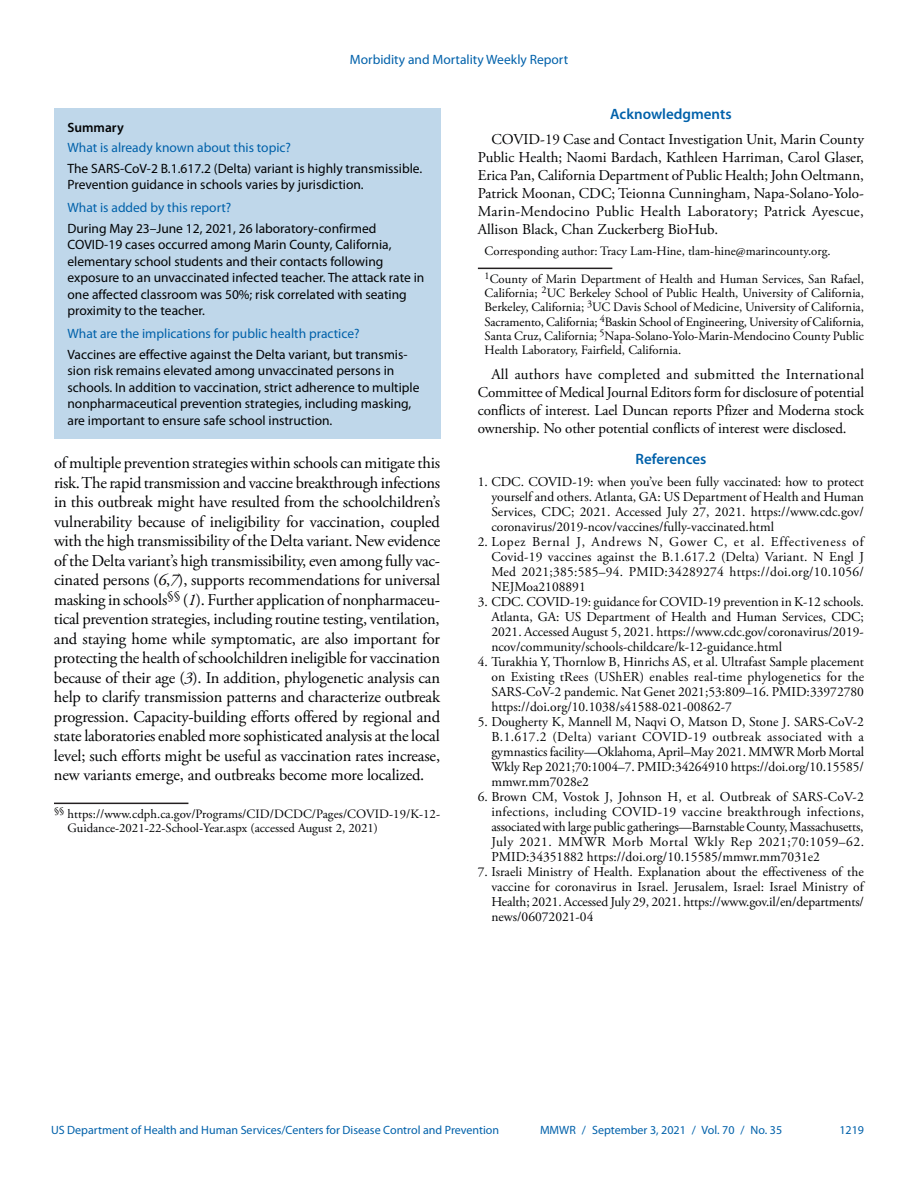
<style>
.page{position:relative;width:918px;height:1188px;background:#fff}
.page>*{position:absolute;margin:0;border:0;box-sizing:border-box;transform-origin:0 0}
.Paragraph{font:16.5px/19.5px "Adobe Garamond Pro";letter-spacing:-.01em;color:#010203;text-align:justify}
.Acknowledgment{font:15px/18px "Adobe Garamond Pro";color:#010203;text-align:justify}
.Conflict_of_Interest{font:15px/18px "Adobe Garamond Pro";letter-spacing:-.01em;color:#010203;text-align:justify}
.Acknowledgment_Head{font:600 15px "Myriad Pro";color:#0061aa}
.Ref_Title{font:600 15px "Myriad Pro";color:#0061aa}
.References{font:13.5px/15px "Adobe Garamond Pro";color:#010203;text-align:justify}
.Summary_Box_Text{font:13.5px/16.5px "Myriad Pro";color:#010203}
.Summary_Box_Heading{font:13.5px "Myriad Pro";color:#0061aa}
.Summary_Box_Ttile{font:600 13.5px "Myriad Pro";color:#010203}
.Author_Affiliations{font:12.75px/14.2px "Adobe Garamond Pro";color:#010203;text-align:justify}
.footnote_w_rule_text{font:12.75px/14.2px "Adobe Garamond Pro";color:#010203}
.Corresponding_Author{font:12.75px "Adobe Garamond Pro";color:#010203}
.t1{font:12px "Myriad Pro";color:#0061aa}
.s1{font-style:italic}
</style>
<div class="page">
<div style="left:54px;top:108px;width:386px;height:330px;background:#bfd7ea"></div>
<hr style="left:54px;top:803px;width:134px;height:1px;background:#231f20">
<hr style="left:478px;top:268px;width:134px;height:1px;background:#231f20">
<p class="Summary_Box_Heading" style="left:350px;top:51px;width:220px">Morbidity and Mortality Weekly Report</p>
<h1 class="Summary_Box_Ttile" style="left:68px;top:119px;width:58px">Summary</h1>
<h1 class="Summary_Box_Heading" style="left:68px;top:139px;width:225px">What is already known about this topic?</h1>
<p class="Summary_Box_Text" style="left:68px;top:160px;width:356px">The SARS-CoV-2 B.1.617.2 (Delta) variant is highly transmissible.<br>Prevention guidance in schools varies by jurisdiction.</p>
<h1 class="Summary_Box_Heading" style="left:68px;top:199px;width:165px">What is added by this report?</h1>
<p class="Summary_Box_Text" style="left:68px;top:220px;width:358px">During May 23–June 12, 2021, 26 laboratory-confirmed COVID-19 cases occurred among Marin County, California, elementary school students and their contacts following exposure to an unvaccinated infected teacher. The attack rate in one affected classroom was 50%; risk correlated with seating proximity to the teacher.</p>
<h1 class="Summary_Box_Heading" style="left:68px;top:325px;width:294px">What are the implications for public health practice?</h1>
<p class="Summary_Box_Text" style="left:68px;top:346px;width:353px">Vaccines are effective against the Delta variant, but transmis&shy;sion risk remains elevated among unvaccinated persons in schools. In addition to vaccination, strict adherence to multiple nonpharmaceutical prevention strategies, including masking, are important to ensure safe school instruction.</p>
<p class="Paragraph" style="left:54px;top:454px;width:388px">of multiple prevention strategies within schools can mitigate this risk. The rapid transmission and vaccine breakthrough infections in this outbreak might have resulted from the schoolchildren’s vulnerability because of ineligibility for vaccination, coupled with the high transmissibility of the Delta variant. New evidence of the Delta variant’s high transmissibility, even among fully vac&shy;cinated persons (<span class="s1">6</span>,<span class="s1">7</span>), supports recommendations for universal masking in schools<sup>§§</sup> (<span class="s1">1</span>). Further application of nonpharmaceu&shy;tical prevention strategies, including routine testing, ventilation, and staying home while symptomatic, are also important for protecting the health of schoolchildren ineligible for vaccination because of their age (<span class="s1">3</span>). In addition, phylogenetic analysis can help to clarify transmission patterns and characterize outbreak progression. Capacity-building efforts offered by regional and state laboratories enabled more sophisticated analysis at the local level; such efforts might be useful as vaccination rates increase, new variants emerge, and outbreaks become more localized.</p>
<p class="footnote_w_rule_text" style="left:68px;top:807px;width:374px;text-indent:-14px"><sup>§§</sup> https://www.cdph.ca.gov/Programs/CID/DCDC/Pages/COVID-19/K-12-<br>Guidance-2021-22-School-Year.aspx (accessed August 2, 2021)</p>
<h1 class="Acknowledgment_Head" style="left:610px;top:105px;width:123px">Acknowledgments</h1>
<p class="Acknowledgment" style="left:478px;top:131px;width:388px;text-indent:14px">COVID-19 Case and Contact Investigation Unit, Marin County Public Health; Naomi Bardach, Kathleen Harriman, Carol Glaser, Erica Pan, California Department of Public Health; John Oeltmann, Patrick Moonan, CDC; Teionna Cunningham, Napa-Solano-Yolo-Marin-Mendocino Public Health Laboratory; Patrick Ayescue, Allison Black, Chan Zuckerberg BioHub.</p>
<p class="Corresponding_Author" style="left:485px;top:243px;width:347px">Corresponding author: Tracy Lam-Hine, tlam-hine@marincounty.org.</p>
<p class="Author_Affiliations" style="left:485px;top:272px;width:381px"><sup>1</sup>County of Marin Department of Health and Human Services, San Rafael, California; <sup>2</sup>UC Berkeley School of Public Health, University of California, Berkeley, California; <sup>3</sup>UC Davis School of Medicine, University of California, Sacramento, California; <sup>4</sup>Baskin School of Engineering, University of California, Santa Cruz, California; <sup>5</sup>Napa-Solano-Yolo-Marin-Mendocino County Public Health Laboratory, Fairfield, California.</p>
<p class="Conflict_of_Interest" style="left:478px;top:366px;width:388px;text-indent:14px">All authors have completed and submitted the International Committee of Medical Journal Editors form for disclosure of potential conflicts of interest. Lael Duncan reports Pfizer and Moderna stock ownership. No other potential conflicts of interest were disclosed.</p>
<h1 class="Ref_Title" style="left:636px;top:450px;width:72px">References</h1>
<p class="References" style="left:491px;top:475px;width:374px;text-indent:-14px">1. CDC. COVID-19: when you’ve been fully vaccinated: how to protect yourself and others. Atlanta, GA: US Department of Health and Human Services, CDC; 2021. Accessed July 27, 2021. https://www.cdc.gov/ coronavirus/2019-ncov/vaccines/fully-vaccinated.html</p>
<p class="References" style="left:491px;top:535px;width:374px;text-indent:-14px">2. Lopez Bernal J, Andrews N, Gower C, et al. Effectiveness of Covid-19 vaccines against the B.1.617.2 (Delta) Variant. N Engl J Med 2021;385:585–94. PMID:34289274 https://doi.org/10.1056/ NEJMoa2108891</p>
<p class="References" style="left:491px;top:595px;width:374px;text-indent:-14px">3. CDC. COVID-19: guidance for COVID-19 prevention in K-12 schools.<br>Atlanta, GA: US Department of Health and Human Services, CDC; 2021. Accessed August 5, 2021. https://www.cdc.gov/coronavirus/2019- ncov/community/schools-childcare/k-12-guidance.html</p>
<p class="References" style="left:491px;top:655px;width:374px;text-indent:-14px">4. Turakhia Y, Thornlow B, Hinrichs AS, et al. Ultrafast Sample placement on Existing tRees (UShER) enables real-time phylogenetics for the SARS-CoV-2 pandemic. Nat Genet 2021;53:809–16. PMID:33972780 https://doi.org/10.1038/s41588-021-00862-7</p>
<p class="References" style="left:491px;top:715px;width:374px;text-indent:-14px">5. Dougherty K, Mannell M, Naqvi O, Matson D, Stone J. SARS-CoV-2<br>B.1.617.2 (Delta) variant COVID-19 outbreak associated with a gymnastics facility—Oklahoma, April–May 2021. MMWR Morb Mortal Wkly Rep 2021;70:1004–7. PMID:34264910 https://doi.org/10.15585/ mmwr.mm7028e2</p>
<p class="References" style="left:491px;top:790px;width:374px;text-indent:-14px">6. Brown CM, Vostok J, Johnson H, et al. Outbreak of SARS-CoV-2 infections, including COVID-19 vaccine breakthrough infections, associated with large public gatherings—Barnstable County, Massachusetts, July 2021. MMWR Morb Mortal Wkly Rep 2021;70:1059–62.<br>PMID:34351882 https://doi.org/10.15585/mmwr.mm7031e2</p>
<p class="References" style="left:491px;top:865px;width:374px;text-indent:-14px">7. Israeli Ministry of Health. Explanation about the effectiveness of the vaccine for coronavirus in Israel. Jerusalem, Israel: Israel Ministry of Health; 2021. Accessed July 29, 2021. https://www.gov.il/en/departments/ news/06072021-04</p>
<p class="t1" style="left:51px;top:1123px;width:450px">US Department of Health and Human Services/Centers for Disease Control and Prevention</p>
<p class="t1" style="left:540px;top:1123px;width:244px">MMWR / September 3, 2021 / Vol. 70 / No. 35</p>
<p class="t1" style="left:839px;top:1123px;width:26px">1219</p>
</div>
